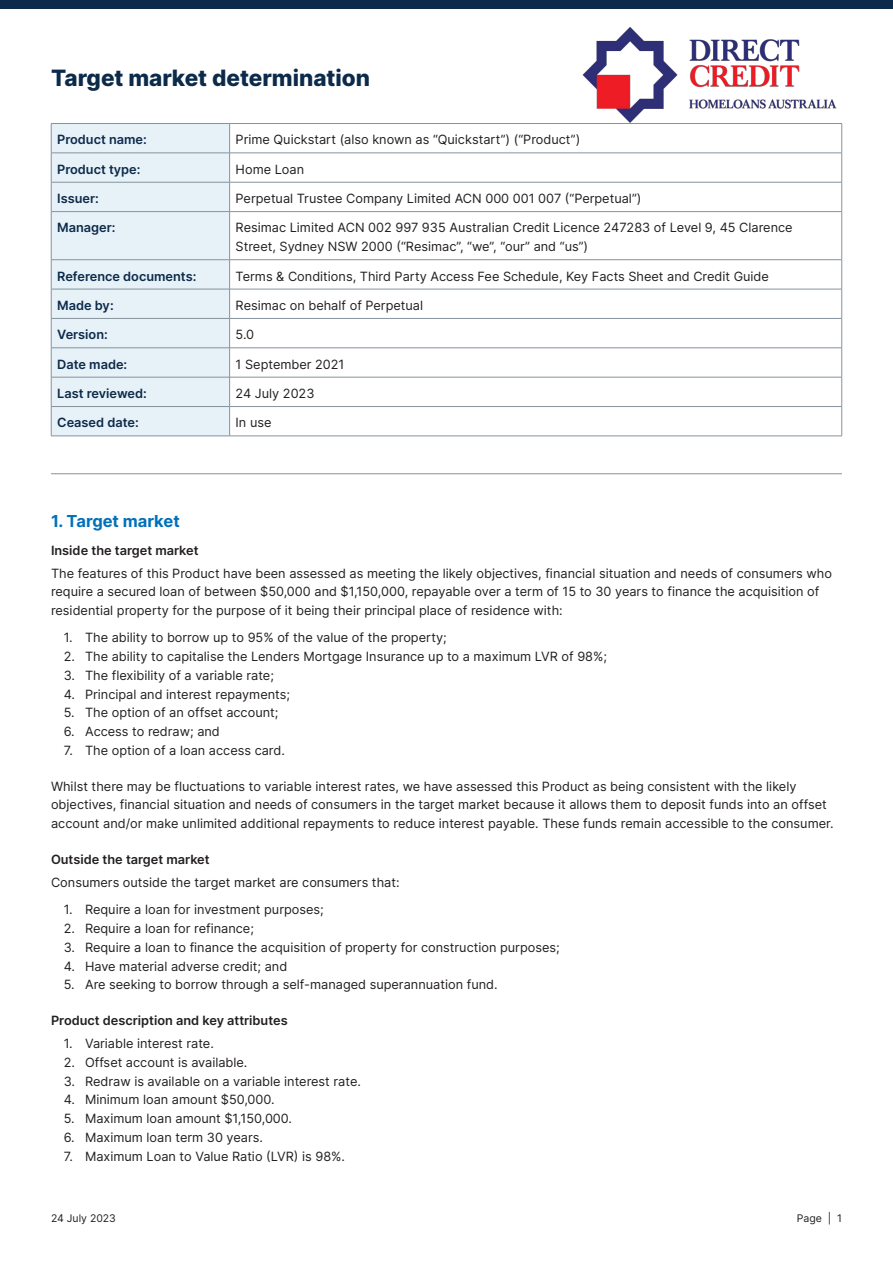
<style>
.page{position:relative;width:893px;height:1263px;background:#fff}
.page>*{position:absolute;margin:0;border:0;box-sizing:border-box;transform-origin:0 0}
.t1{font:800 22.5px "Inter";color:#0c2a49}
.t2{font:700 16.5px "Inter";color:#0071ba}
.t3{font:12.75px/18.8px "Inter";color:#231f20}
.t4{font:600 12.75px "Inter";color:#0c2a49}
.t5{font:600 12.75px "Inter";color:#231f20}
.t6{font:10.5px "Inter";color:#231f20}
</style>
<div class="page">
<div style="left:0;top:0;width:893px;height:9px;background:#0c2a49"></div>
<div style="left:52px;top:124px;width:177px;height:312px;background:#e6f1f8"></div>
<hr style="left:51px;top:123px;width:179px;height:1px;background:#86939e">
<hr style="left:230px;top:123px;width:612px;height:1px;background:#86939e">
<hr style="left:51px;top:153px;width:179px;height:1px;background:#86939e">
<hr style="left:230px;top:153px;width:612px;height:1px;background:#86939e">
<hr style="left:51px;top:182px;width:179px;height:1px;background:#86939e">
<svg style="left:51px;top:124px;width:1px;height:87px"></svg>
<hr style="left:230px;top:182px;width:612px;height:1px;background:#86939e">
<svg style="left:229px;top:124px;width:1px;height:87px"></svg>
<svg style="left:841px;top:124px;width:1px;height:87px"></svg>
<hr style="left:51px;top:211px;width:179px;height:1px;background:#86939e">
<hr style="left:51px;top:212px;width:1px;height:47px;background:#86939e">
<hr style="left:230px;top:211px;width:612px;height:1px;background:#86939e">
<hr style="left:229px;top:212px;width:1px;height:47px;background:#86939e">
<hr style="left:841px;top:212px;width:1px;height:47px;background:#86939e">
<hr style="left:51px;top:259px;width:179px;height:1px;background:#86939e">
<hr style="left:230px;top:259px;width:612px;height:1px;background:#86939e">
<hr style="left:51px;top:289px;width:179px;height:1px;background:#86939e">
<hr style="left:230px;top:289px;width:612px;height:1px;background:#86939e">
<hr style="left:51px;top:318px;width:179px;height:1px;background:#86939e">
<hr style="left:230px;top:318px;width:612px;height:1px;background:#86939e">
<hr style="left:51px;top:348px;width:179px;height:1px;background:#86939e">
<hr style="left:230px;top:348px;width:612px;height:1px;background:#86939e">
<hr style="left:51px;top:377px;width:179px;height:1px;background:#86939e">
<hr style="left:230px;top:377px;width:612px;height:1px;background:#86939e">
<hr style="left:51px;top:406px;width:179px;height:1px;background:#86939e">
<svg style="left:51px;top:260px;width:1px;height:176px"></svg>
<hr style="left:230px;top:406px;width:612px;height:1px;background:#86939e">
<svg style="left:229px;top:260px;width:1px;height:176px"></svg>
<svg style="left:841px;top:260px;width:1px;height:176px"></svg>
<hr style="left:51px;top:436px;width:179px;height:1px;background:#86939e">
<hr style="left:230px;top:436px;width:612px;height:1px;background:#86939e">
<hr style="left:51px;top:473px;width:791px;height:1px;background:#86939e">
<img style="left:582px;top:27px;width:255px;height:96px">
<p class="t1" style="left:51px;top:61px;width:321px">Target market determination</p>
<p class="t4" style="left:57px;top:130px;width:91px">Product name:</p>
<p class="t3" style="left:236px;top:130px;width:346px">Prime Quickstart (also known as “Quickstart”) (“Product”)</p>
<p class="t4" style="left:57px;top:160px;width:85px">Product type:</p>
<p class="t3" style="left:236px;top:159px;width:70px">Home Loan</p>
<p class="t4" style="left:57px;top:189px;width:43px">Issuer:</p>
<p class="t3" style="left:236px;top:189px;width:407px">Perpetual Trustee Company Limited ACN 000 001 007 (“Perpetual”)</p>
<p class="t4" style="left:57px;top:219px;width:60px">Manager:</p>
<p class="t3" style="left:236px;top:218px;width:559px">Resimac Limited ACN 002 997 935 Australian Credit Licence 247283 of Level 9, 45 Clarence<br>Street, Sydney NSW 2000 (“Resimac”, “we”, “our” and “us”)</p>
<p class="t4" style="left:57px;top:267px;width:141px">Reference documents:</p>
<p class="t3" style="left:236px;top:266px;width:535px">Terms &amp; Conditions, Third Party Access Fee Schedule, Key Facts Sheet and Credit Guide</p>
<p class="t4" style="left:57px;top:296px;width:58px">Made by:</p>
<p class="t3" style="left:236px;top:296px;width:189px">Resimac on behalf of Perpetual</p>
<p class="t4" style="left:57px;top:325px;width:52px">Version:</p>
<p class="t3" style="left:236px;top:325px;width:20px">5.0</p>
<p class="t4" style="left:57px;top:355px;width:72px">Date made:</p>
<p class="t3" style="left:236px;top:354px;width:110px">1 September 2021</p>
<p class="t4" style="left:57px;top:384px;width:91px">Last reviewed:</p>
<p class="t3" style="left:236px;top:384px;width:80px">24 July 2023</p>
<p class="t4" style="left:57px;top:413px;width:83px">Ceased date:</p>
<p class="t3" style="left:236px;top:413px;width:37px">In use</p>
<p class="t2" style="left:51px;top:509px;width:130px">1. Target market</p>
<p class="t5" style="left:51px;top:541px;width:149px">Inside the target market</p>
<p class="t3" style="left:51px;top:563px;width:782px">The features of this Product have been assessed as meeting the likely objectives, financial situation and needs of consumers who require a secured loan of between $50,000 and $1,150,000, repayable over a term of 15 to 30 years to finance the acquisition of residential property for the purpose of it being their principal place of residence with:</p>
<p class="t3" style="left:64px;top:628px;width:384px">1. The ability to borrow up to 95% of the value of the property;</p>
<p class="t3" style="left:64px;top:647px;width:545px">2. The ability to capitalise the Lenders Mortgage Insurance up to a maximum LVR of 98%;</p>
<p class="t3" style="left:64px;top:666px;width:212px">3. The flexibility of a variable rate;</p>
<p class="t3" style="left:64px;top:684px;width:228px">4. Principal and interest repayments;</p>
<p class="t3" style="left:64px;top:703px;width:216px">5. The option of an offset account;</p>
<p class="t3" style="left:64px;top:722px;width:158px">6. Access to redraw; and</p>
<p class="t3" style="left:64px;top:741px;width:223px">7. The option of a loan access card.</p>
<p class="t3" style="left:51px;top:776px;width:784px">Whilst there may be fluctuations to variable interest rates, we have assessed this Product as being consistent with the likely objectives, financial situation and needs of consumers in the target market because it allows them to deposit funds into an offset account and/or make unlimited additional repayments to reduce interest payable. These funds remain accessible to the consumer.</p>
<p class="t5" style="left:51px;top:850px;width:160px">Outside the target market</p>
<p class="t3" style="left:51px;top:873px;width:350px">Consumers outside the target market are consumers that:</p>
<p class="t3" style="left:64px;top:900px;width:262px">1. Require a loan for investment purposes;</p>
<p class="t3" style="left:64px;top:919px;width:192px">2. Require a loan for refinance;</p>
<p class="t3" style="left:64px;top:937px;width:497px">3. Require a loan to finance the acquisition of property for construction purposes;</p>
<p class="t3" style="left:64px;top:956px;width:225px">4. Have material adverse credit; and</p>
<p class="t3" style="left:64px;top:975px;width:435px">5. Are seeking to borrow through a self-managed superannuation fund.</p>
<p class="t5" style="left:51px;top:1011px;width:238px">Product description and key attributes</p>
<p class="t3" style="left:64px;top:1034px;width:152px">1. Variable interest rate.</p>
<p class="t3" style="left:64px;top:1052px;width:185px">2. Offset account is available.</p>
<p class="t3" style="left:64px;top:1071px;width:299px">3. Redraw is available on a variable interest rate.</p>
<p class="t3" style="left:64px;top:1090px;width:212px">4. Minimum loan amount $50,000.</p>
<p class="t3" style="left:64px;top:1109px;width:230px">5. Maximum loan amount $1,150,000.</p>
<p class="t3" style="left:64px;top:1127px;width:201px">6. Maximum loan term 30 years.</p>
<p class="t3" style="left:64px;top:1146px;width:283px">7. Maximum Loan to Value Ratio (LVR) is 98%.</p>
<p class="t6" style="left:51px;top:1211px;width:66px">24 July 2023</p>
<p class="t6" style="left:797px;top:1211px;width:47px">Page | 1</p>
</div>
